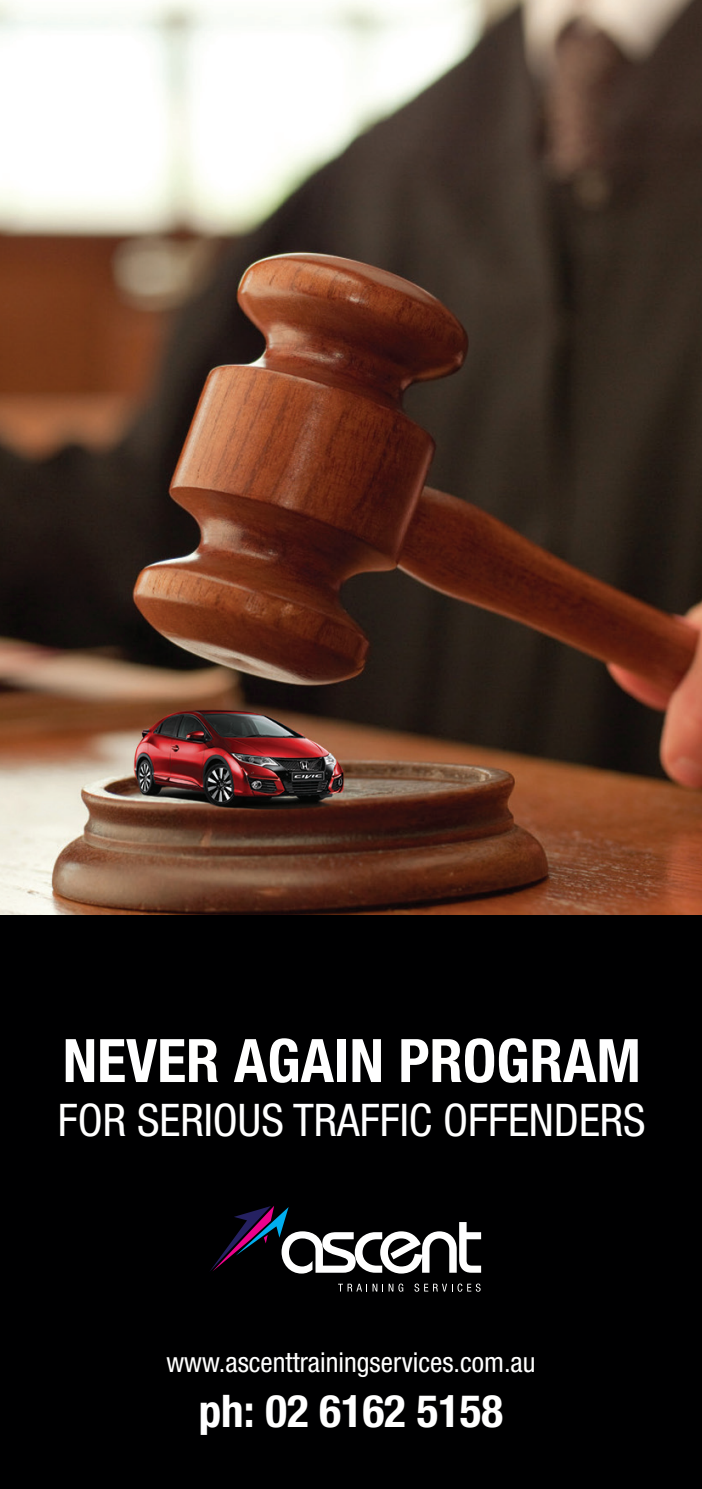
<style>
.page{position:relative;width:702px;height:1489px;background:#fff}
.page>*{position:absolute;margin:0;border:0;box-sizing:border-box;transform-origin:0 0}
.t1{font:700 condensed 60px "Helvetica Neue LT Std";color:#fff}
.t2{font:condensed 45px "Helvetica Neue LT Std";color:#fff}
.t3{font:700 condensed 45px "Helvetica Neue LT Std";color:#fff}
.t4{font:condensed 27.5px "Helvetica Neue LT Std";color:#fff}
</style>
<div class="page">
<img style="left:0;top:0;width:702px;height:915px">
<div style="left:0;top:915px;width:702px;height:573px;background:#000001"></div>
<svg style="left:210px;top:1206px;width:271px;height:67px"></svg>
<svg style="left:338px;top:1283px;width:65px;height:8px"></svg>
<svg style="left:414px;top:1283px;width:66px;height:8px"></svg>
<p class="t1" style="left:63px;top:1024px;width:579px">NEVER AGAIN PROGRAM</p>
<p class="t2" style="left:58px;top:1093px;width:589px">FOR SERIOUS TRAFFIC OFFENDERS</p>
<p class="t4" style="left:166px;top:1346px;width:370px">www.ascenttrainingservices.com.au</p>
<p class="t3" style="left:199px;top:1382px;width:306px">ph: 02 6162 5158</p>
</div>
